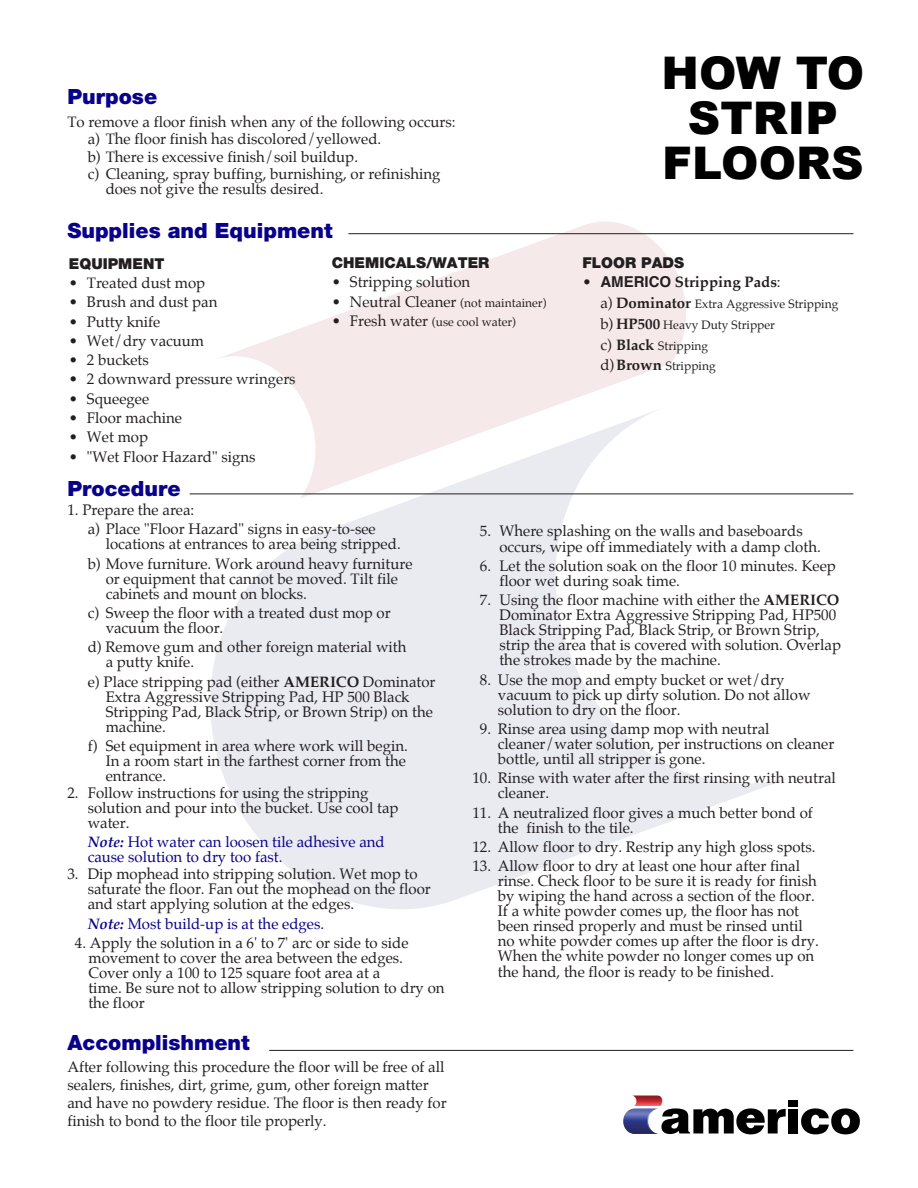
<style>
.page{position:relative;width:918px;height:1188px;background:#fff}
.page>*{position:absolute;margin:0;border:0;box-sizing:border-box;transform-origin:0 0}
.t1{font:900 45px/45px "Arial";color:#000;text-align:center}
.t2{font:900 21px "Helvetica Neue";color:#09008b}
.t3{font:15px/15px "Palatino";color:#231f20}
.t4{font:15px/15px "Palatino";color:#09008b}
.t5{font:900 15px "Helvetica Neue";color:#231f20}
.t6{font:700 15px "Palatino";color:#231f20}
.t7{font:12px/20.9px "Palatino";color:#231f20}
.s1{font-size:12px}
.s2{font-size:15px}
.s3{font-weight:400}
.s4{font-family:"Helvetica"}
.s5{font-weight:700;font-size:15px}
.s6{font-weight:700}
.s7{font-weight:700;font-style:italic}
</style>
<div class="page">
<svg style="left:210px;top:493px;width:591px;height:416px;fill:#eaeaf1"></svg>
<svg style="left:213px;top:222px;width:473px;height:276px;fill:#f6eaf1"></svg>
<hr style="left:348px;top:233px;width:505px;height:1px;background:#231f20">
<hr style="left:190px;top:494px;width:663px;height:1px;background:#231f20">
<hr style="left:269px;top:1050px;width:584px;height:1px;background:#231f20">
<svg style="left:661px;top:1108px;width:125px;height:26px"></svg>
<div style="left:789px;top:1100px;width:9px;height:7px;background:#000"></div>
<div style="left:789px;top:1109px;width:9px;height:24px;background:#000"></div>
<svg style="left:801px;top:1108px;width:59px;height:26px"></svg>
<img style="left:623px;top:1109px;width:33px;height:20px">
<img style="left:633px;top:1096px;width:29px;height:10px">
<h2 class="t2" style="left:67px;top:84px;width:91px">Purpose</h2>
<p class="t3" style="left:88px;top:114px;width:369px;line-height:17.1px;text-indent:-20px">To remove a floor finish when any of the following occurs: a) The floor finish has discolored/yellowed.<br>b) There is excessive finish/soil buildup.<br>c) Cleaning, spray buffing, burnishing, or refinishing</p>
<p class="t3" style="left:106px;top:181px;width:219px">does not give the results desired.</p>
<h2 class="t2" style="left:67px;top:218px;width:267px">Supplies and Equipment</h2>
<p class="t5" style="left:69px;top:254px;width:97px">EQUIPMENT</p>
<p class="t3" style="left:69px;top:275px;width:138px">• Treated dust mop</p>
<p class="t3" style="left:69px;top:295px;width:150px">• Brush and dust pan</p>
<p class="t3" style="left:69px;top:314px;width:93px">• Putty knife</p>
<p class="t3" style="left:69px;top:333px;width:137px">• Wet/dry vacuum</p>
<p class="t3" style="left:69px;top:352px;width:82px">• 2 buckets</p>
<p class="t3" style="left:69px;top:372px;width:228px">• 2 downward pressure wringers</p>
<p class="t3" style="left:69px;top:391px;width:82px">• Squeegee</p>
<p class="t3" style="left:69px;top:410px;width:115px">• Floor machine</p>
<p class="t3" style="left:69px;top:430px;width:81px">• Wet mop</p>
<p class="t3" style="left:69px;top:449px;width:188px">• "Wet Floor Hazard" signs</p>
<p class="t5" style="left:332px;top:254px;width:159px">CHEMICALS/WATER</p>
<p class="t3" style="left:332px;top:275px;width:140px">• Stripping solution</p>
<p class="t3" style="left:332px;top:294px;width:216px">• Neutral Cleaner <span class="s1">(not maintainer)</span></p>
<p class="t7" style="left:332px;top:312px;width:186px"><span class="s2">• Fresh water</span> (use cool water)</p>
<h1 class="t1" style="left:662px;top:49px;width:204px">HOW TO<br>STRIP<br>FLOORS</h1>
<p class="t5" style="left:582px;top:254px;width:103px">FLOOR PADS</p>
<p class="t6" style="left:582px;top:269px;width:200px"><span class="s3">•</span> <span class="s4">AMERICO</span> Stripping Pads<span class="s3">:</span></p>
<p class="t7" style="left:600px;top:293px;width:240px"><span class="s2">a)</span> <span class="s5">Dominator</span> Extra Aggressive Stripping <span class="s2">b)</span> <span class="s5">HP500</span> Heavy Duty Stripper<br><span class="s2">c)</span> <span class="s5">Black</span> Stripping<br><span class="s2">d)</span> <span class="s5">Brown</span> Stripping</p>
<h2 class="t2" style="left:67px;top:476px;width:115px">Procedure</h2>
<p class="t3" style="left:88px;top:500px;width:290px;line-height:19.4px;text-indent:-20px">1. Prepare the area:<br>a) Place "Floor Hazard" signs in easy-to-see</p>
<p class="t3" style="left:88px;top:534px;width:326px;line-height:19.4px;text-align:center">locations at entrances to area being stripped.<br>b) Move furniture. Work around heavy furniture</p>
<p class="t3" style="left:106px;top:571px;width:294px">or equipment that cannot be moved. Tilt file cabinets and mount on blocks.</p>
<p class="t3" style="left:106px;top:605px;width:287px;text-indent:-18px">c) Sweep the floor with a treated dust mop or vacuum the floor.</p>
<p class="t3" style="left:106px;top:640px;width:302px;text-indent:-18px">d) Remove gum and other foreign material with a putty knife.</p>
<p class="t3" style="left:106px;top:674px;width:331px;text-indent:-18px">e) Place stripping pad (either <span class="s6">AMERICO</span> Dominator Extra Aggressive Stripping Pad, HP 500 Black Stripping Pad, Black Strip, or Brown Strip) on the machine.</p>
<p class="t3" style="left:106px;top:738px;width:304px;text-indent:-18px">f) Set equipment in area where work will begin.<br>In a room start in the farthest corner from the entrance.</p>
<p class="t3" style="left:88px;top:785px;width:312px;text-indent:-20px">2. Follow instructions for using the stripping solution and pour into the bucket. Use cool tap water.</p>
<p class="t4" style="left:88px;top:835px;width:299px"><span class="s7">Note:</span> Hot water can loosen tile adhesive and cause solution to dry too fast.</p>
<p class="t3" style="left:88px;top:867px;width:345px;text-indent:-20px">3. Dip mophead into stripping solution. Wet mop to saturate the floor. Fan out the mophead on the floor and start applying solution at the edges.</p>
<p class="t4" style="left:88px;top:916px;width:238px"><span class="s7">Note:</span> Most build-up is at the edges.</p>
<p class="t3" style="left:88px;top:935px;width:358px;text-indent:-14px">4. Apply the solution in a 6' to 7' arc or side to side movement to cover the area between the edges.<br>Cover only a 100 to 125 square foot area at a<br>time. Be sure not to allow stripping solution to dry on the floor</p>
<h2 class="t2" style="left:67px;top:1030px;width:184px">Accomplishment</h2>
<p class="t3" style="left:67px;top:1058px;width:381px;line-height:18px">After following this procedure the floor will be free of all sealers, finishes, dirt, grime, gum, other foreign matter and have no powdery residue. The floor is then ready for finish to bond to the floor tile properly.</p>
<p class="t3" style="left:499px;top:523px;width:323px;line-height:16px;text-indent:-20px">5. Where splashing on the walls and baseboards occurs, wipe off immediately with a damp cloth.</p>
<p class="t3" style="left:499px;top:558px;width:338px;text-indent:-20px">6. Let the solution soak on the floor 10 minutes. Keep floor wet during soak time.</p>
<p class="t3" style="left:499px;top:593px;width:343px;text-indent:-20px">7. Using the floor machine with either the <span class="s6">AMERICO </span>Dominator Extra Aggressive Stripping Pad, HP500<br>Black Stripping Pad, Black Strip, or Brown Strip, strip the area that is covered with solution. Overlap the strokes made by the machine.</p>
<p class="t3" style="left:498px;top:672px;width:314px;text-indent:-18px">8. Use the mop and empty bucket or wet/dry vacuum to pick up dirty solution. Do not allow solution to dry on the floor.</p>
<p class="t3" style="left:498px;top:721px;width:338px;text-indent:-18px">9. Rinse area using damp mop with neutral cleaner/water solution, per instructions on cleaner bottle, until all stripper is gone.</p>
<p class="t3" style="left:498px;top:771px;width:339px;text-indent:-26px">10. Rinse with water after the first rinsing with neutral cleaner.</p>
<p class="t3" style="left:498px;top:805px;width:317px;text-indent:-26px">11. A neutralized floor gives a much better bond of the finish to the tile.</p>
<p class="t3" style="left:472px;top:839px;width:345px">12. Allow floor to dry. Restrip any high gloss spots.</p>
<p class="t3" style="left:498px;top:859px;width:322px;text-indent:-26px">13. Allow floor to dry at least one hour after final rinse. Check floor to be sure it is ready for finish by wiping the hand across a section of the floor.<br>If a white powder comes up, the floor has not been rinsed properly and must be rinsed until no white powder comes up after the floor is dry.<br>When the white powder no longer comes up on the hand, the floor is ready to be finished.</p>
</div>
